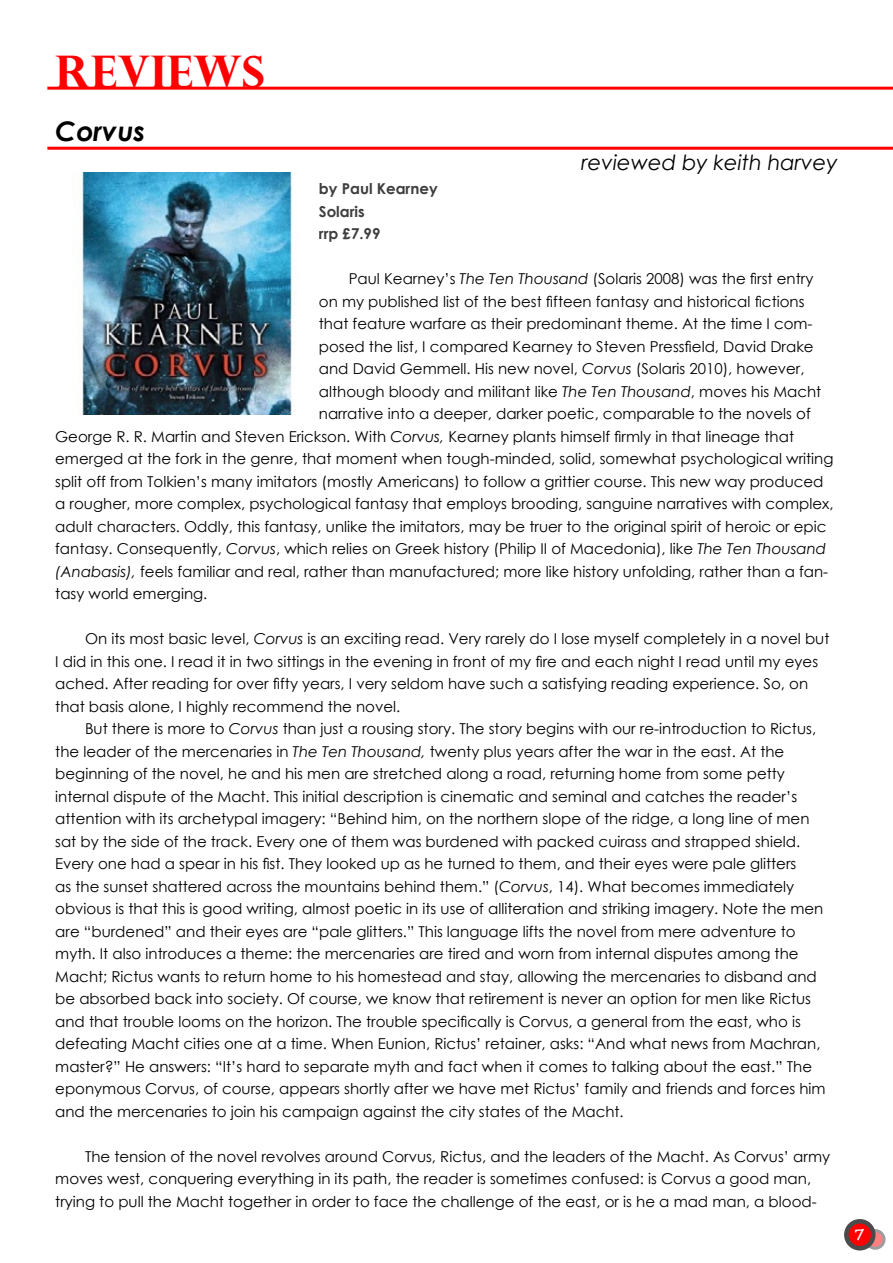
<style>
.page{position:relative;width:893px;height:1263px;background:#fff}
.page>*{position:absolute;margin:0;border:0;box-sizing:border-box;transform-origin:0 0}
.t1{font:700 45px "Perpetua Titling";color:#f00}
.t2{font:italic 700 27px "Century Gothic";color:#000}
.t3{font:italic 21px "Century Gothic";color:#000}
.t4{font:700 16.5px "Tekton Pro";color:#fff}
.t5{font:15px/22.5px "Century Gothic";color:#000}
.t6{font:700 15px/22.5px "Century Gothic";color:#3e3e40}
.s1{font-style:italic}
</style>
<div class="page">
<svg style="left:866px;top:1230px;width:18px;height:18px"></svg>
<div style="left:865px;top:1229px;width:20px;height:21px;border:3px solid #9c9d9f;border-radius:50%"></div>
<svg style="left:846px;top:1221px;width:27px;height:27px"></svg>
<div style="left:844px;top:1219px;width:31px;height:31px;border:4px solid #4b4b4d;border-radius:50%"></div>
<hr style="left:47px;top:87px;width:846px;height:3px;background:#f00">
<hr style="left:47px;top:147px;width:846px;height:3px;background:#f00">
<img style="left:82px;top:172px;width:210px;height:243px">
<h1 class="t1" style="left:55px;top:44px;width:211px">REVIEWS</h1>
<h2 class="t2" style="left:55px;top:111px;width:92px">Corvus</h2>
<h3 class="t3" style="left:581px;top:147px;width:258px">reviewed by keith harvey</h3>
<p class="t6" style="left:319px;top:177px;width:120px">by Paul Kearney<br>Solaris<br>rrp £7.99</p>
<p class="t5" style="left:349px;top:267px;width:466px">Paul Kearney’s <span class="s1">The Ten Thousand</span> (Solaris 2008) was the first entry</p>
<p class="t5" style="left:319px;top:290px;width:487px">on my published list of the best fifteen fantasy and historical fictions</p>
<p class="t5" style="left:319px;top:312px;width:495px">that feature warfare as their predominant theme. At the time I com-</p>
<p class="t5" style="left:319px;top:335px;width:496px">posed the list, I compared Kearney to Steven Pressfield, David Drake</p>
<p class="t5" style="left:319px;top:357px;width:487px">and David Gemmell. His new novel, <span class="s1">Corvus</span> (Solaris 2010), however,</p>
<p class="t5" style="left:319px;top:380px;width:504px">although bloody and militant like <span class="s1">The Ten Thousand</span>, moves his Macht</p>
<p class="t5" style="left:319px;top:402px;width:493px">narrative into a deeper, darker poetic, comparable to the novels of</p>
<p class="t5" style="left:55px;top:425px;width:740px">George R. R. Martin and Steven Erickson. With <span class="s1">Corvus,</span> Kearney plants himself firmly in that lineage that</p>
<p class="t5" style="left:55px;top:447px;width:780px">emerged at the fork in the genre, that moment when tough-minded, solid, somewhat psychological writing</p>
<p class="t5" style="left:55px;top:470px;width:770px">split off from Tolkien’s many imitators (mostly Americans) to follow a grittier course. This new way produced</p>
<p class="t5" style="left:55px;top:492px;width:780px">a rougher, more complex, psychological fantasy that employs brooding, sanguine narratives with complex,</p>
<p class="t5" style="left:55px;top:515px;width:773px">adult characters. Oddly, this fantasy, unlike the imitators, may be truer to the original spirit of heroic or epic</p>
<p class="t5" style="left:55px;top:537px;width:772px">fantasy. Consequently, <span class="s1">Corvus</span>, which relies on Greek history (Philip II of Macedonia), like <span class="s1">The Ten Thousand</span></p>
<p class="t5" style="left:55px;top:560px;width:774px"><span class="s1">(Anabasis),</span> feels familiar and real, rather than manufactured; more like history unfolding, rather than a fan-</p>
<p class="t5" style="left:55px;top:582px;width:154px">tasy world emerging.</p>
<p class="t5" style="left:55px;top:627px;width:776px;text-indent:30px">On its most basic level, <span class="s1">Corvus</span> is an exciting read. Very rarely do I lose myself completely in a novel but I did in this one. I read it in two sittings in the evening in front of my fire and each night I read until my eyes ached. After reading for over fifty years, I very seldom have such a satisfying reading experience. So, on that basis alone, I highly recommend the novel.</p>
<p class="t5" style="left:55px;top:717px;width:772px;text-indent:30px">But there is more to <span class="s1">Corvus</span> than just a rousing story. The story begins with our re-introduction to Rictus, the leader of the mercenaries in <span class="s1">The Ten Thousand,</span> twenty plus years after the war in the east. At the beginning of the novel, he and his men are stretched along a road, returning home from some petty internal dispute of the Macht. This initial description is cinematic and seminal and catches the reader’s attention with its archetypal imagery: “Behind him, on the northern slope of the ridge, a long line of men sat by the side of the track. Every one of them was burdened with packed cuirass and strapped shield.<br>Every one had a spear in his fist. They looked up as he turned to them, and their eyes were pale glitters<br>as the sunset shattered across the mountains behind them.” (<span class="s1">Corvus</span>, 14). What becomes immediately obvious is that this is good writing, almost poetic in its use of alliteration and striking imagery. Note the men are “burdened” and their eyes are “pale glitters.” This language lifts the novel from mere adventure to myth. It also introduces a theme: the mercenaries are tired and worn from internal disputes among the Macht; Rictus wants to return home to his homestead and stay, allowing the mercenaries to disband and be absorbed back into society. Of course, we know that retirement is never an option for men like Rictus and that trouble looms on the horizon. The trouble specifically is Corvus, a general from the east, who is defeating Macht cities one at a time. When Eunion, Rictus’ retainer, asks: “And what news from Machran, master?” He answers: “It’s hard to separate myth and fact when it comes to talking about the east.” The eponymous Corvus, of course, appears shortly after we have met Rictus’ family and friends and forces him and the mercenaries to join his campaign against the city states of the Macht.</p>
<p class="t5" style="left:55px;top:1145px;width:776px;text-indent:30px">The tension of the novel revolves around Corvus, Rictus, and the leaders of the Macht. As Corvus’ army moves west, conquering everything in its path, the reader is sometimes confused: is Corvus a good man, trying to pull the Macht together in order to face the challenge of the east, or is he a mad man, a blood-</p>
<p class="t4" style="left:854px;top:1225px;width:12px">7</p>
</div>
